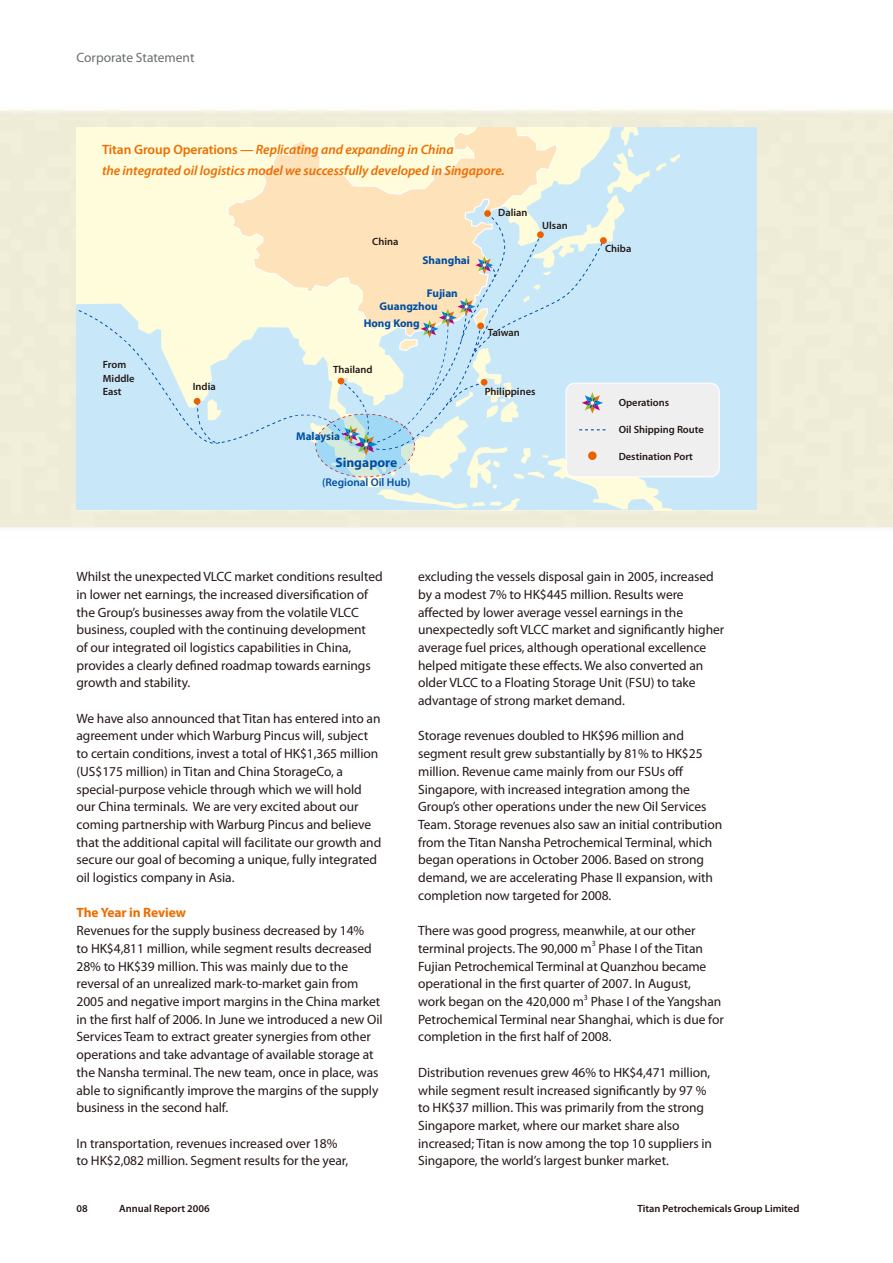
<style>
.page{position:relative;width:893px;height:1263px;background:#fff}
.page>*{position:absolute;margin:0;border:0;box-sizing:border-box;transform-origin:0 0}
.t1{font:13.5px/17.7px "Myriad Pro";letter-spacing:-.005em;color:#231916}
.t2{font:italic 600 13.5px/21px "Myriad Pro";letter-spacing:-.005em;color:#ed6d00}
.t3{font:13.5px "Myriad Pro";color:#696e71}
.t4{font:700 13.5px "Myriad Pro";letter-spacing:-.005em;color:#ed6d00}
.t5{font:700 13.5px "Myriad Pro";color:#004ea2}
.t6{font:700 11.25px/13.2px "Myriad Pro";color:#004ea2}
.t7{font:600 11.25px "Myriad Pro";color:#004ea2}
.t8{font:600 10.5px/13.5px "Myriad Pro";color:#231916}
.t9{font:7.8px "Myriad Pro";color:#231916}
.s1{font-style:normal}
</style>
<div class="page">
<div style="left:77px;top:128px;width:680px;height:382px;background:#c8e8fa"></div>
<div style="left:566px;top:383px;width:153px;height:94px;background:#efeff0;border-radius:9px"></div>
<div style="left:566px;top:383px;width:154px;height:94px;border:1px solid #fff;border-radius:9px"></div>
<svg style="left:77px;top:128px;width:603px;height:382px"></svg>
<p class="t3" style="left:77px;top:53px;width:120px">Corporate Statement</p>
<p class="t2" style="left:102px;top:140px;width:404px"><span class="s1">Titan Group Operations</span> — Replicating and expanding in China<br>the integrated oil logistics model we successfully developed in Singapore.</p>
<p class="t8" style="left:103px;top:359px;width:33px">From<br>Middle<br>East</p>
<p class="t8" style="left:193px;top:380px;width:24px">India</p>
<p class="t8" style="left:372px;top:235px;width:28px">China</p>
<p class="t6" style="left:423px;top:255px;width:49px">Shanghai</p>
<p class="t6" style="left:380px;top:287px;width:80px;text-indent:47px">Fujian<br>Guangzhou</p>
<p class="t6" style="left:364px;top:317px;width:58px">Hong Kong</p>
<p class="t8" style="left:333px;top:364px;width:41px">Thailand</p>
<p class="t6" style="left:296px;top:430px;width:45px">Malaysia</p>
<p class="t5" style="left:335px;top:457px;width:63px">Singapore</p>
<p class="t7" style="left:322px;top:478px;width:90px">(Regional Oil Hub)</p>
<p class="t8" style="left:498px;top:207px;width:31px">Dalian</p>
<p class="t8" style="left:542px;top:219px;width:27px">Ulsan</p>
<p class="t8" style="left:488px;top:326px;width:33px">Taiwan</p>
<p class="t8" style="left:485px;top:385px;width:52px">Philippines</p>
<p class="t8" style="left:605px;top:243px;width:28px">Chiba</p>
<p class="t8" style="left:619px;top:396px;width:52px">Operations</p>
<p class="t8" style="left:619px;top:423px;width:87px">Oil Shipping Route</p>
<p class="t8" style="left:619px;top:450px;width:76px">Destination Port</p>
<p class="t1" style="left:77px;top:569px;width:308px">Whilst the unexpected VLCC market conditions resulted in lower net earnings, the increased diversification of the Group’s businesses away from the volatile VLCC business, coupled with the continuing development<br>of our integrated oil logistics capabilities in China, provides a clearly defined roadmap towards earnings growth and stability.</p>
<p class="t1" style="left:77px;top:710px;width:306px">We have also announced that Titan has entered into an agreement under which Warburg Pincus will, subject to certain conditions, invest a total of HK$1,365 million (US$175 million) in Titan and China StorageCo, a special-purpose vehicle through which we will hold our China terminals. We are very excited about our coming partnership with Warburg Pincus and believe that the additional capital will facilitate our growth and secure our goal of becoming a unique, fully integrated oil logistics company in Asia.</p>
<p class="t4" style="left:77px;top:908px;width:111px">The Year in Review</p>
<p class="t1" style="left:77px;top:923px;width:308px">Revenues for the supply business decreased by 14%<br>to HK$4,811 million, while segment results decreased 28% to HK$39 million. This was mainly due to the reversal of an unrealized mark-to-market gain from 2005 and negative import margins in the China market in the first half of 2006. In June we introduced a new Oil Services Team to extract greater synergies from other operations and take advantage of available storage at the Nansha terminal. The new team, once in place, was able to significantly improve the margins of the supply business in the second half.</p>
<p class="t1" style="left:77px;top:1135px;width:273px">In transportation, revenues increased over 18% to HK$2,082 million. Segment results for the year,</p>
<p class="t1" style="left:418px;top:569px;width:308px">excluding the vessels disposal gain in 2005, increased by a modest 7% to HK$445 million. Results were affected by lower average vessel earnings in the unexpectedly soft VLCC market and significantly higher average fuel prices, although operational excellence helped mitigate these effects. We also converted an older VLCC to a Floating Storage Unit (FSU) to take advantage of strong market demand.</p>
<p class="t1" style="left:418px;top:728px;width:306px">Storage revenues doubled to HK$96 million and segment result grew substantially by 81% to HK$25 million. Revenue came mainly from our FSUs off Singapore, with increased integration among the Group’s other operations under the new Oil Services Team. Storage revenues also saw an initial contribution from the Titan Nansha Petrochemical Terminal, which began operations in October 2006. Based on strong demand, we are accelerating Phase II expansion, with completion now targeted for 2008.</p>
<p class="t1" style="left:418px;top:923px;width:279px">There was good progress, meanwhile, at our other terminal projects. The 90,000 m</p>
<p class="t9" style="left:592px;top:941px;width:6px">3</p>
<p class="t1" style="left:418px;top:940px;width:290px;text-indent:180px">Phase I of the Titan Fujian Petrochemical Terminal at Quanzhou became operational in the first quarter of 2007. In August, work began on the 420,000 m</p>
<p class="t9" style="left:584px;top:994px;width:6px">3</p>
<p class="t1" style="left:418px;top:993px;width:307px;text-indent:173px">Phase I of the Yangshan<br>Petrochemical Terminal near Shanghai, which is due for completion in the first half of 2008.</p>
<p class="t1" style="left:418px;top:1064px;width:295px">Distribution revenues grew 46% to HK$4,471 million, while segment result increased significantly by 97 % to HK$37 million. This was primarily from the strong Singapore market, where our market share also increased; Titan is now among the top 10 suppliers in Singapore, the world’s largest bunker market.</p>
<p class="t8" style="left:77px;top:1202px;width:13px">08</p>
<p class="t8" style="left:119px;top:1202px;width:92px">Annual Report 2006</p>
<p class="t8" style="left:637px;top:1202px;width:164px">Titan Petrochemicals Group Limited</p>
</div>
